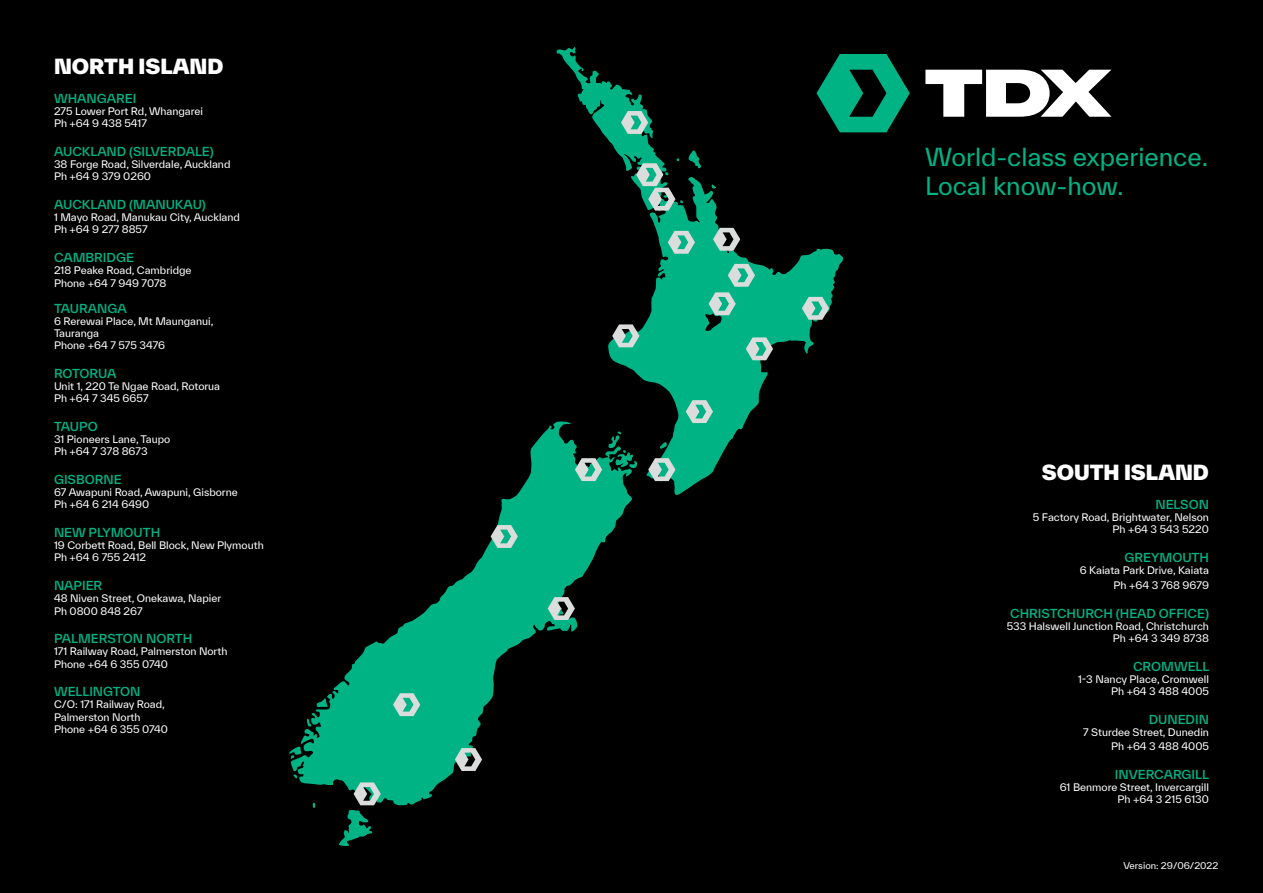
<style>
.page{position:relative;width:1263px;height:893px;background:#000}
.page>*{position:absolute;margin:0;border:0;box-sizing:border-box;transform-origin:0 0}
.t1{font:24px/28.8px "TWK Everett";color:#00b385}
.t2{font:900 20.1px "TWK Everett";color:#fff}
.t3{font:500 12px "TWK Everett";color:#00b385}
.t4{font:10.05px/12.1px "TWK Everett";color:#fff}
.t5{font:9px "TWK Everett";color:#fff}
</style>
<div class="page">
<svg style="left:291px;top:422px;width:341px;height:383px"></svg>
<svg style="left:556px;top:47px;width:287px;height:448px"></svg>
<svg style="left:306px;top:718px;width:5px;height:9px"></svg>
<svg style="left:316px;top:698px;width:12px;height:9px"></svg>
<svg style="left:608px;top:431px;width:29px;height:37px"></svg>
<svg style="left:312px;top:802px;width:4px;height:6px"></svg>
<svg style="left:712px;top:184px;width:4px;height:5px"></svg>
<svg style="left:660px;top:442px;width:7px;height:8px"></svg>
<svg style="left:289px;top:746px;width:12px;height:13px"></svg>
<svg style="left:293px;top:774px;width:4px;height:4px"></svg>
<svg style="left:455px;top:748px;width:27px;height:23px"></svg>
<svg style="left:339px;top:782px;width:42px;height:64px"></svg>
<svg style="left:648px;top:458px;width:27px;height:23px"></svg>
<svg style="left:575px;top:458px;width:27px;height:23px"></svg>
<svg style="left:491px;top:525px;width:27px;height:23px"></svg>
<svg style="left:548px;top:597px;width:27px;height:23px"></svg>
<svg style="left:393px;top:693px;width:27px;height:23px"></svg>
<svg style="left:612px;top:324px;width:27px;height:23px"></svg>
<svg style="left:686px;top:400px;width:27px;height:23px"></svg>
<svg style="left:746px;top:337px;width:27px;height:23px"></svg>
<svg style="left:802px;top:297px;width:27px;height:23px"></svg>
<svg style="left:668px;top:231px;width:27px;height:23px"></svg>
<svg style="left:713px;top:228px;width:27px;height:23px"></svg>
<svg style="left:708px;top:264px;width:47px;height:51px;background:#43bf9f"></svg>
<svg style="left:636px;top:150px;width:65px;height:61px"></svg>
<svg style="left:621px;top:111px;width:27px;height:23px"></svg>
<svg style="left:816px;top:54px;width:94px;height:78px"></svg>
<svg style="left:925px;top:70px;width:186px;height:47px"></svg>
<h2 class="t2" style="left:54px;top:52px;width:171px">NORTH ISLAND</h2>
<p class="t3" style="left:54px;top:90px;width:84px">WHANGAREI</p>
<p class="t4" style="left:54px;top:107px;width:151px">275 Lower Port Rd, Whangarei<br>Ph +64 9 438 5417</p>
<p class="t3" style="left:54px;top:143px;width:161px">AUCKLAND (SILVERDALE)</p>
<p class="t4" style="left:54px;top:160px;width:178px">38 Forge Road, Silverdale, Auckland<br>Ph +64 9 379 0260</p>
<p class="t3" style="left:54px;top:196px;width:153px">AUCKLAND (MANUKAU)</p>
<p class="t4" style="left:54px;top:213px;width:187px">1 Mayo Road, Manukau City, Auckland<br>Ph +64 9 277 8857</p>
<p class="t3" style="left:54px;top:249px;width:81px">CAMBRIDGE</p>
<p class="t4" style="left:54px;top:266px;width:139px">218 Peake Road, Cambridge<br>Phone +64 7 949 7078</p>
<p class="t3" style="left:54px;top:300px;width:74px">TAURANGA</p>
<p class="t4" style="left:54px;top:317px;width:161px">6 Rerewai Place, Mt Maunganui,<br>Tauranga<br>Phone +64 7 575 3476</p>
<p class="t3" style="left:54px;top:365px;width:64px">ROTORUA</p>
<p class="t4" style="left:54px;top:382px;width:168px">Unit 1, 220 Te Ngae Road, Rotorua<br>Ph +64 7 345 6657</p>
<p class="t3" style="left:54px;top:418px;width:45px">TAUPO</p>
<p class="t4" style="left:54px;top:435px;width:118px">31 Pioneers Lane, Taupo<br>Ph +64 7 378 8673</p>
<p class="t3" style="left:54px;top:471px;width:69px">GISBORNE</p>
<p class="t4" style="left:54px;top:488px;width:185px">67 Awapuni Road, Awapuni, Gisborne<br>Ph +64 6 214 6490</p>
<p class="t3" style="left:54px;top:524px;width:108px">NEW PLYMOUTH</p>
<p class="t4" style="left:54px;top:541px;width:211px">19 Corbett Road, Bell Block, New Plymouth<br>Ph +64 6 755 2412</p>
<p class="t3" style="left:54px;top:577px;width:50px">NAPIER</p>
<p class="t4" style="left:54px;top:594px;width:169px">48 Niven Street, Onekawa, Napier<br>Ph 0800 848 267</p>
<p class="t3" style="left:54px;top:630px;width:140px">PALMERSTON NORTH</p>
<p class="t4" style="left:54px;top:647px;width:175px">171 Railway Road, Palmerston North<br>Phone +64 6 355 0740</p>
<p class="t3" style="left:54px;top:683px;width:88px">WELLINGTON</p>
<p class="t4" style="left:54px;top:700px;width:115px">C/O: 171 Railway Road,<br>Palmerston North<br>Phone +64 6 355 0740</p>
<h1 class="t1" style="left:925px;top:143px;width:285px">World-class experience.<br>Local know-how.</h1>
<h2 class="t2" style="left:1042px;top:458px;width:169px">SOUTH ISLAND</h2>
<p class="t3" style="left:1155px;top:496px;width:55px">NELSON</p>
<p class="t4" style="left:1033px;top:513px;width:178px;text-align:right">5 Factory Road, Brightwater, Nelson<br>Ph +64 3 543 5220</p>
<p class="t3" style="left:1124px;top:549px;width:86px">GREYMOUTH</p>
<p class="t4" style="left:1080px;top:564px;width:131px;line-height:14.5px;text-align:right">6 Kaiata Park Drive, Kaiata<br>Ph +64 3 768 9679</p>
<p class="t3" style="left:1010px;top:605px;width:200px">CHRISTCHURCH (HEAD OFFICE)</p>
<p class="t4" style="left:1007px;top:621px;width:204px;text-align:right">533 Halswell Junction Road, Christchurch<br>Ph +64 3 349 8738</p>
<p class="t3" style="left:1133px;top:658px;width:78px">CROMWELL</p>
<p class="t4" style="left:1078px;top:674px;width:132px;text-align:right">1-3 Nancy Place, Cromwell<br>Ph +64 3 488 4005</p>
<p class="t3" style="left:1149px;top:711px;width:62px">DUNEDIN</p>
<p class="t4" style="left:1083px;top:726px;width:127px;line-height:14.5px;text-align:right">7 Sturdee Street, Dunedin<br>Ph +64 3 488 4005</p>
<p class="t3" style="left:1115px;top:766px;width:96px">INVERCARGILL</p>
<p class="t4" style="left:1060px;top:783px;width:151px;text-align:right">61 Benmore Street, Invercargill<br>Ph +64 3 215 6130</p>
<p class="t5" style="left:1123px;top:860px;width:97px">Version: 29/06/2022</p>
</div>
